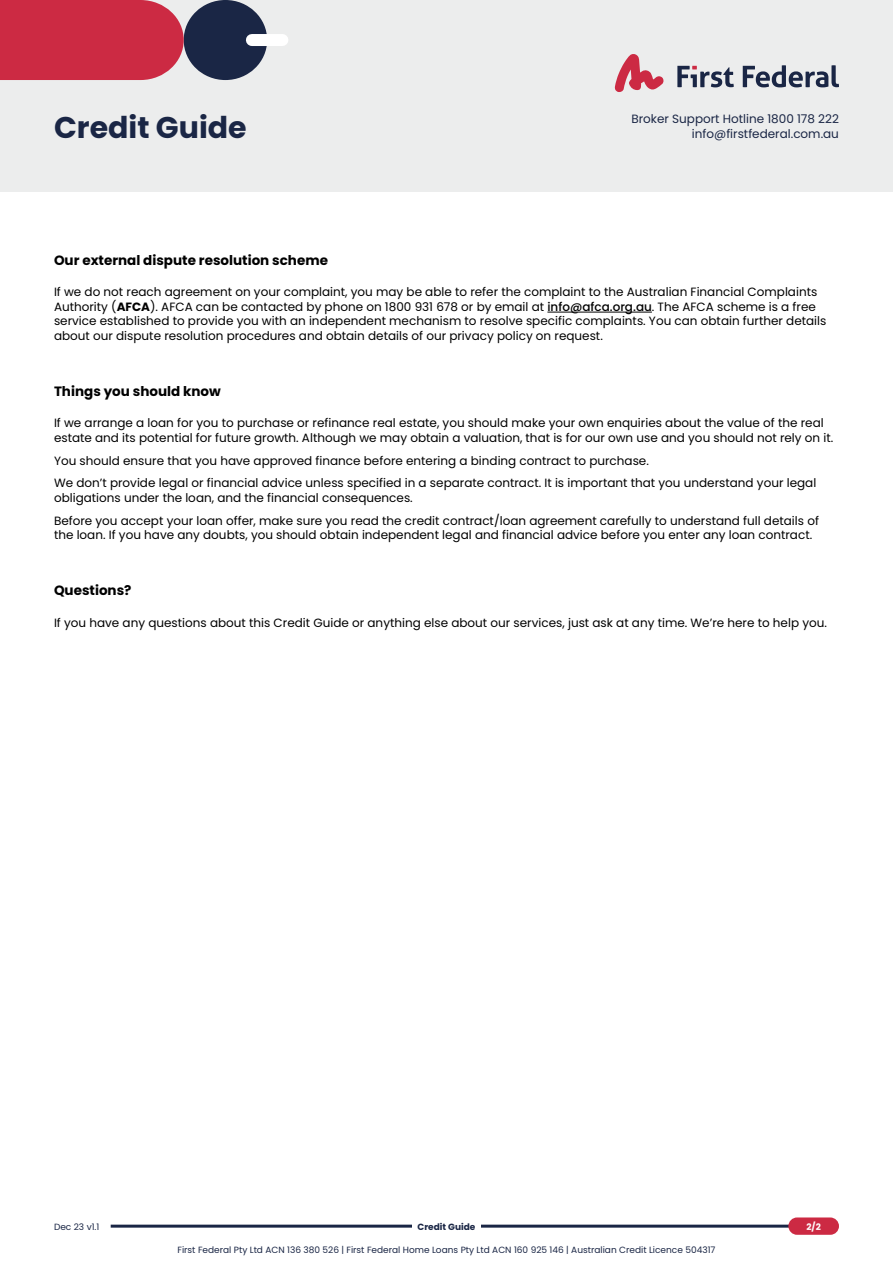
<style>
.page{position:relative;width:893px;height:1263px;background:#fff}
.page>*{position:absolute;margin:0;border:0;box-sizing:border-box;transform-origin:0 0}
.t1{font:700 30px "Poppins";color:#1a2645}
.t2{font:700 13.5px "Poppins";color:#000}
.t3{font:12px/14.4px "Poppins";color:#000}
.t4{font:12px/14.4px "Poppins";color:#1a2645;text-align:right}
.t5{font:9px "Poppins";color:#1a2645}
.t6{font:700 9px "Poppins";color:#1a2645}
.t7{font:700 9px "Poppins";color:#fff}
.s1{font-weight:700}
.s2{font-weight:500}
</style>
<div class="page">
<hr style="left:111px;top:1224px;width:708px;height:3px;background:#1a2645">
<div style="left:412px;top:1220px;width:68px;height:10px;background:#fff"></div>
<div style="left:788px;top:1217px;width:51px;height:18px;background:#cc2a43;border-radius:9px"></div>
<div style="left:0;top:0;width:893px;height:192px;background:#eceded"></div>
<svg style="left:615px;top:54px;width:49px;height:38px"></svg>
<svg style="left:743px;top:65px;width:96px;height:22px"></svg>
<svg style="left:677px;top:66px;width:57px;height:21px"></svg>
<div style="left:184px;top:0;width:83px;height:80px;background:#1a2645;border-radius:50%"></div>
<div style="left:0;top:0;width:184px;height:80px;background:#cc2a43"></div>
<div style="left:252px;top:34px;width:30px;height:12px;background:#fff"></div>
<hr style="left:547px;top:312px;width:105px;height:1px;background:#000">
<h1 class="t1" style="left:54px;top:110px;width:194px">Credit Guide</h1>
<p class="t4" style="left:631px;top:112px;width:209px">Broker Support Hotline 1800 178 222 info@firstfederal.com.au</p>
<p class="t2" style="left:54px;top:252px;width:275px">Our external dispute resolution scheme</p>
<p class="t3" style="left:54px;top:285px;width:774px">If we do not reach agreement on your complaint, you may be able to refer the complaint to the Australian Financial Complaints Authority (<span class="s1">AFCA</span>). AFCA can be contacted by phone on 1800 931 678 or by email at <span class="s2">info@afca.org.au</span>. The AFCA scheme is a free service established to provide you with an independent mechanism to resolve specific complaints. You can obtain further details about our dispute resolution procedures and obtain details of our privacy policy on request.</p>
<p class="t2" style="left:54px;top:383px;width:168px">Things you should know</p>
<p class="t3" style="left:54px;top:416px;width:781px">If we arrange a loan for you to purchase or refinance real estate, you should make your own enquiries about the value of the real estate and its potential for future growth. Although we may obtain a valuation, that is for our own use and you should not rely on it.</p>
<p class="t3" style="left:54px;top:449px;width:764px;line-height:23px">You should ensure that you have approved finance before entering a binding contract to purchase.<br>We don’t provide legal or financial advice unless specified in a separate contract. It is important that you understand your legal</p>
<p class="t3" style="left:54px;top:486px;width:766px;line-height:23px">obligations under the loan, and the financial consequences.<br>Before you accept your loan offer, make sure you read the credit contract/loan agreement carefully to understand full details of</p>
<p class="t3" style="left:54px;top:528px;width:760px">the loan. If you have any doubts, you should obtain independent legal and financial advice before you enter any loan contract.</p>
<p class="t2" style="left:54px;top:583px;width:79px">Questions?</p>
<p class="t3" style="left:54px;top:615px;width:774px">If you have any questions about this Credit Guide or anything else about our services, just ask at any time. We’re here to help you.</p>
<p class="t5" style="left:54px;top:1221px;width:47px">Dec 23 v1.1</p>
<p class="t6" style="left:418px;top:1221px;width:59px">Credit Guide</p>
<p class="t7" style="left:806px;top:1221px;width:16px">2/2</p>
<p class="t5" style="left:178px;top:1245px;width:539px">First Federal Pty Ltd ACN 136 380 526 | First Federal Home Loans Pty Ltd ACN 160 925 146 | Australian Credit Licence 504317</p>
</div>
